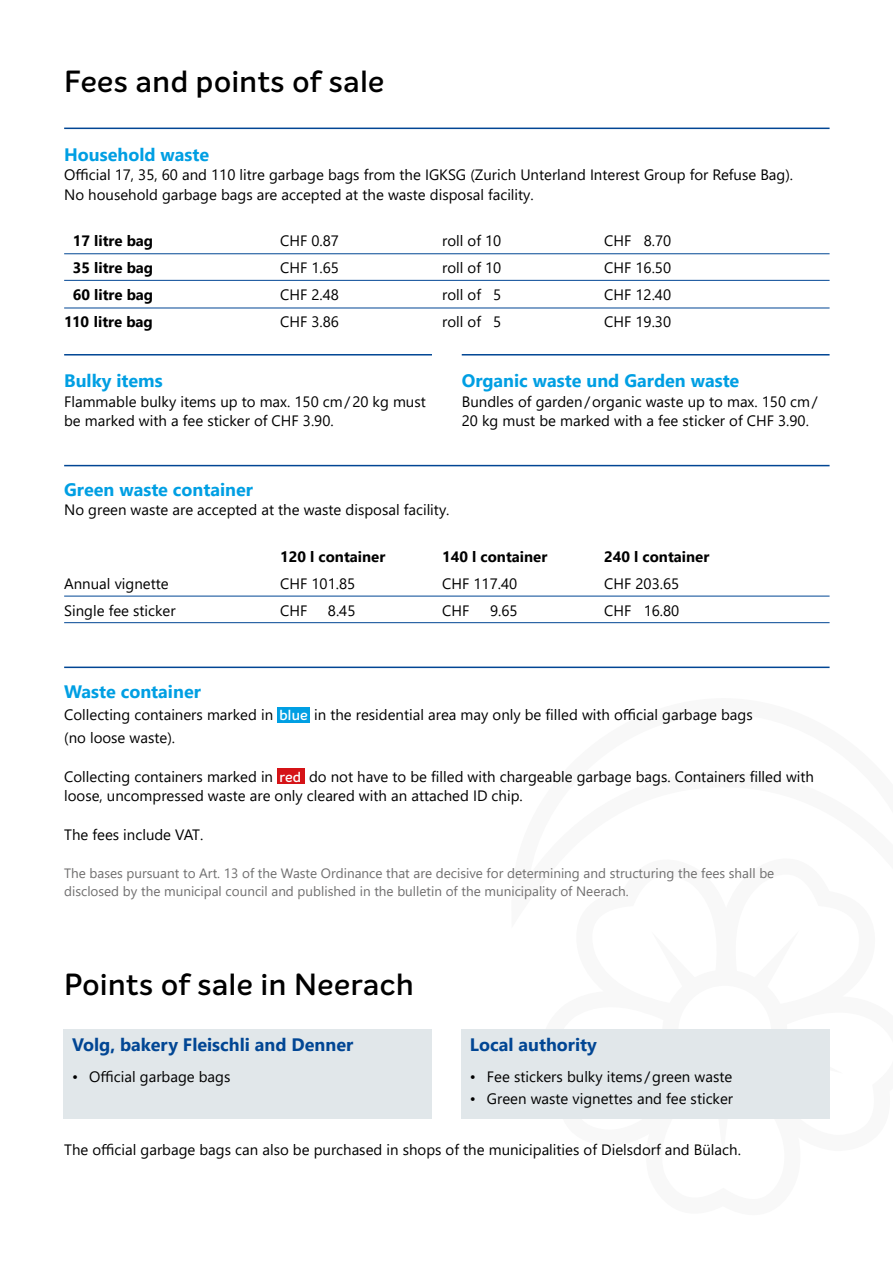
<style>
.page{position:relative;width:893px;height:1263px;background:#fff}
.page>*{position:absolute;margin:0;border:0;box-sizing:border-box;transform-origin:0 0}
.t1{font:600 30px "Intelo";letter-spacing:.02em;color:#000}
.t2{font:700 18px "Segoe UI";color:#009fe3}
.t3{font:700 18px "Segoe UI";color:#014694}
.t4{font:15px/19.5px "Segoe UI";color:#000}
.t5{font:700 15px "Segoe UI";color:#000}
.t6{font:13.5px/18px "Segoe UI";color:#706f6f}
.s1{font-family:"Intelo";font-weight:600;font-size:14.25px;color:#fff}
</style>
<div class="page">
<div style="left:277px;top:707px;width:33px;height:15px;background:#009fe3"></div>
<div style="left:277px;top:769px;width:28px;height:15px;background:#d51317"></div>
<hr style="left:64px;top:128px;width:766px;height:1px;background:#014694">
<hr style="left:64px;top:465px;width:766px;height:1px;background:#014694">
<hr style="left:64px;top:253px;width:766px;height:1px;background:#014694">
<hr style="left:64px;top:596px;width:766px;height:1px;background:#014694">
<hr style="left:64px;top:280px;width:766px;height:1px;background:#014694">
<hr style="left:64px;top:622px;width:766px;height:1px;background:#014694">
<hr style="left:64px;top:308px;width:766px;height:1px;background:#014694">
<hr style="left:64px;top:354px;width:368px;height:1px;background:#014694">
<hr style="left:64px;top:666px;width:766px;height:2px;background:#014694">
<hr style="left:462px;top:354px;width:368px;height:1px;background:#014694">
<div style="left:64px;top:1029px;width:368px;height:89px;background:#e1e7ea"></div>
<div style="left:461px;top:1029px;width:369px;height:89px;background:#e1e7ea"></div>
<h1 class="t1" style="left:64px;top:63px;width:322px">Fees and points of sale</h1>
<p class="t2" style="left:64px;top:140px;width:147px">Household waste</p>
<p class="t4" style="left:64px;top:165px;width:731px">Official 17, 35, 60 and 110 litre garbage bags from the IGKSG (Zurich Unterland Interest Group for Refuse Bag).<br>No household garbage bags are accepted at the waste disposal facility.</p>
<p class="t5" style="left:73px;top:229px;width:82px">17 litre bag</p>
<p class="t4" style="left:280px;top:231px;width:60px">CHF 0.87</p>
<p class="t4" style="left:442px;top:231px;width:61px">roll of 10</p>
<p class="t4" style="left:604px;top:231px;width:69px">CHF 8.70</p>
<p class="t5" style="left:73px;top:256px;width:82px">35 litre bag</p>
<p class="t4" style="left:280px;top:258px;width:60px">CHF 1.65</p>
<p class="t4" style="left:442px;top:258px;width:61px">roll of 10</p>
<p class="t4" style="left:604px;top:258px;width:68px">CHF 16.50</p>
<p class="t5" style="left:73px;top:283px;width:82px">60 litre bag</p>
<p class="t4" style="left:280px;top:285px;width:60px">CHF 2.48</p>
<p class="t4" style="left:442px;top:285px;width:61px">roll of 5</p>
<p class="t4" style="left:604px;top:285px;width:68px">CHF 12.40</p>
<p class="t5" style="left:64px;top:310px;width:90px">110 litre bag</p>
<p class="t4" style="left:280px;top:312px;width:60px">CHF 3.86</p>
<p class="t4" style="left:442px;top:312px;width:61px">roll of 5</p>
<p class="t4" style="left:604px;top:312px;width:68px">CHF 19.30</p>
<p class="t2" style="left:64px;top:366px;width:100px">Bulky items</p>
<p class="t4" style="left:64px;top:391px;width:363px">Flammable bulky items up to max. 150 cm/20 kg must be marked with a fee sticker of CHF 3.90.</p>
<p class="t2" style="left:462px;top:366px;width:279px">Organic waste und Garden waste</p>
<p class="t4" style="left:462px;top:391px;width:358px">Bundles of garden/organic waste up to max. 150 cm/<br>20 kg must be marked with a fee sticker of CHF 3.90.</p>
<p class="t2" style="left:64px;top:475px;width:190px">Green waste container</p>
<p class="t4" style="left:64px;top:500px;width:387px">No green waste are accepted at the waste disposal facility.</p>
<p class="t5" style="left:280px;top:544px;width:107px">120 l container</p>
<p class="t5" style="left:442px;top:544px;width:107px">140 l container</p>
<p class="t5" style="left:604px;top:544px;width:107px">240 l container</p>
<p class="t4" style="left:64px;top:573px;width:106px">Annual vignette</p>
<p class="t4" style="left:280px;top:573px;width:77px">CHF 101.85</p>
<p class="t4" style="left:442px;top:573px;width:77px">CHF 117.40</p>
<p class="t4" style="left:604px;top:573px;width:77px">CHF 203.65</p>
<p class="t4" style="left:64px;top:600px;width:113px">Single fee sticker</p>
<p class="t4" style="left:280px;top:600px;width:29px">CHF</p>
<p class="t4" style="left:328px;top:600px;width:29px">8.45</p>
<p class="t4" style="left:442px;top:600px;width:29px">CHF</p>
<p class="t4" style="left:490px;top:600px;width:29px">9.65</p>
<p class="t4" style="left:604px;top:600px;width:77px">CHF 16.80</p>
<p class="t2" style="left:64px;top:677px;width:138px">Waste container</p>
<p class="t4" style="left:64px;top:703px;width:690px;line-height:22.5px">Collecting containers marked in <span class="s1">blue</span> in the residential area may only be filled with official garbage bags (no loose waste).</p>
<p class="t4" style="left:64px;top:766px;width:751px">Collecting containers marked in <span class="s1">red</span> do not have to be filled with chargeable garbage bags. Containers filled with loose, uncompressed waste are only cleared with an attached ID chip.</p>
<p class="t4" style="left:64px;top:825px;width:141px">The fees include VAT.</p>
<p class="t6" style="left:64px;top:864px;width:712px">The bases pursuant to Art. 13 of the Waste Ordinance that are decisive for determining and structuring the fees shall be disclosed by the municipal council and published in the bulletin of the municipality of Neerach.</p>
<h1 class="t1" style="left:64px;top:965px;width:351px">Points of sale in Neerach</h1>
<p class="t3" style="left:72px;top:1030px;width:282px">Volg, bakery Fleischli and Denner</p>
<p class="t4" style="left:72px;top:1067px;width:160px">• Official garbage bags</p>
<p class="t3" style="left:470px;top:1030px;width:129px">Local authority</p>
<p class="t4" style="left:470px;top:1067px;width:264px">• Fee stickers bulky items /green waste</p>
<p class="t4" style="left:470px;top:1088px;width:265px">• Green waste vignettes and fee sticker</p>
<p class="t4" style="left:64px;top:1139px;width:678px">The official garbage bags can also be purchased in shops of the municipalities of Dielsdorf and Bülach.</p>
</div>
